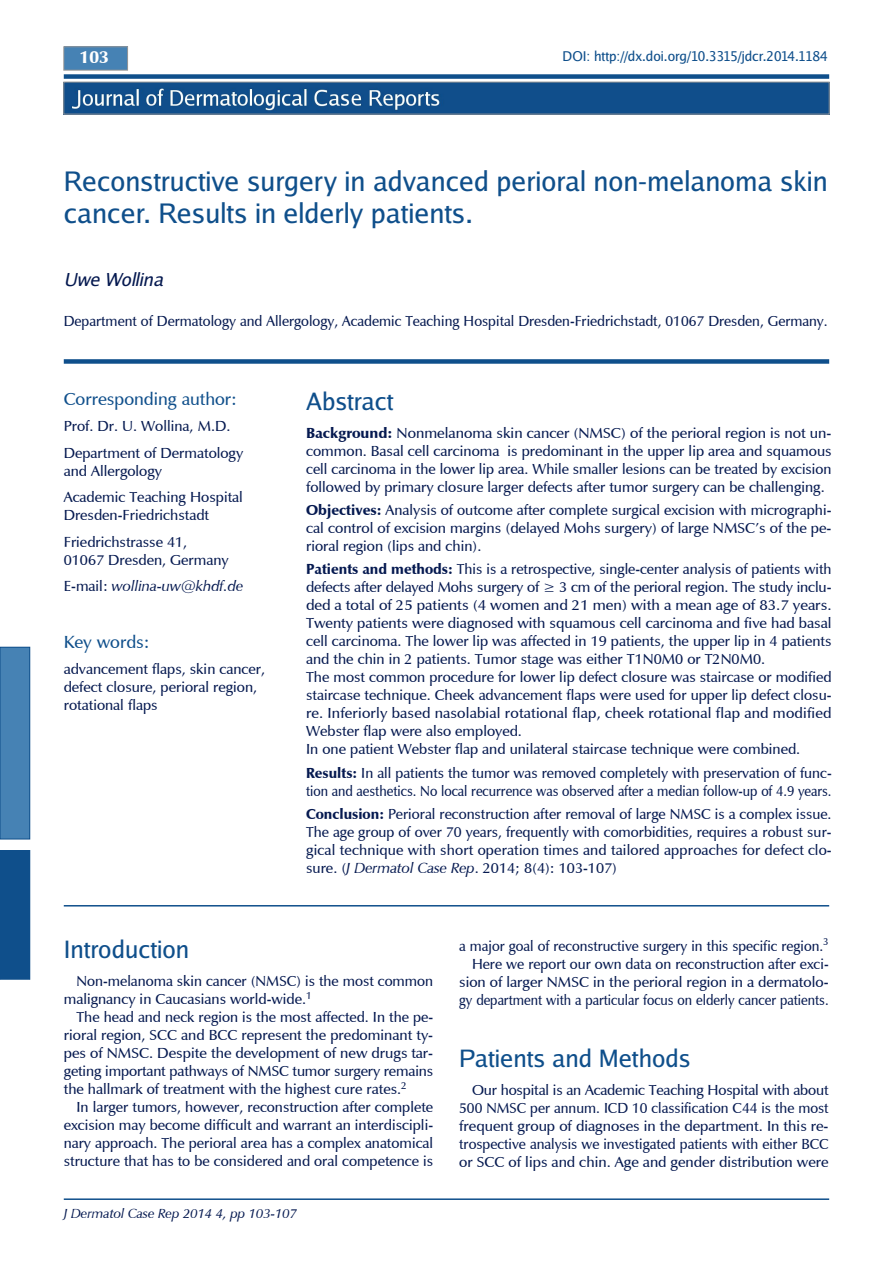
<style>
.page{position:relative;width:893px;height:1263px;background:#fff}
.page>*{position:absolute;margin:0;border:0;box-sizing:border-box;transform-origin:0 0}
.t1{font:27px/32.4px "Luxi Sans";color:#0f4f8b}
.t2{font:24px "Luxi Sans";color:#0f4f8b}
.t3{font:18px "Mg Open Cosmetica";color:#0f4f8b}
.t4{font:italic 18px "Luxi Sans";color:#051950}
.t5{font:700 18px "Mg Open Cosmetica";color:#fff}
.t6{font:15px/18px "Mg Open Cosmetica";color:#051950}
.t7{font:15px/18px "Mg Open Cosmetica";color:#051950;text-align:right;scale:.95 1}
.t8{font:15px "Mg Open Cosmetica";color:#051950;scale:.96 1}
.t9{font:13.5px "Luxi Sans";color:#0f4f8b}
.t10{font:italic 13.5px "Mg Open Cosmetica";color:#051950}
.s1{font-style:italic}
.s2{font-weight:700}
</style>
<div class="page">
<img style="left:66px;top:84px;width:761px;height:28px">
<div style="left:64px;top:82px;width:765px;height:32px;border:1px solid #969696"></div>
<hr style="left:64px;top:1198px;width:765px;height:2px;background:#0f4f8b">
<div style="left:0;top:850px;width:30px;height:129px;background:#0f4f8b"></div>
<div style="left:0;top:647px;width:30px;height:192px;background:#4682b4"></div>
<div style="left:0;top:647px;width:30px;height:192px;border:1px solid #0f4f8b"></div>
<div style="left:64px;top:359px;width:765px;height:5px;background:#0f4f8b"></div>
<hr style="left:64px;top:905px;width:765px;height:1px;background:#0f4f8b">
<div style="left:64px;top:74px;width:765px;height:5px;background:#0f4f8b"></div>
<div style="left:64px;top:47px;width:64px;height:23px;background:#4682b4"></div>
<div style="left:64px;top:47px;width:64px;height:23px;border:1px solid #969696"></div>
<p class="t5" style="left:80px;top:46px;width:31px">103</p>
<p class="t9" style="left:563px;top:52px;width:267px">DOI: http://dx.doi.org/10.3315/jdcr.2014.1184</p>
<h1 class="t1" style="left:64px;top:168px;width:765px">Reconstructive surgery in advanced perioral non-melanoma skin cancer. Results in elderly patients.</h1>
<p class="t4" style="left:64px;top:273px;width:101px">Uwe Wollina</p>
<p class="t8" style="left:64px;top:312px;width:797px">Department of Dermatology and Allergology, Academic Teaching Hospital Dresden-Friedrichstadt, 01067 Dresden, Germany.</p>
<p class="t3" style="left:64px;top:388px;width:175px">Corresponding author:</p>
<p class="t6" style="left:64px;top:413px;width:181px;line-height:26.5px">Prof. Dr. U. Wollina, M.D.<br>Department of Dermatology</p>
<p class="t6" style="left:64px;top:457px;width:181px;line-height:26.5px">and Allergology<br>Academic Teaching Hospital</p>
<p class="t6" style="left:64px;top:502px;width:147px;line-height:26.5px">Dresden-Friedrichstadt<br>Friedrichstrasse 41,</p>
<p class="t6" style="left:64px;top:546px;width:181px;line-height:26.5px">01067 Dresden, Germany<br>E-mail: <span class="s1">wollina-uw@khdf.de</span></p>
<p class="t3" style="left:64px;top:631px;width:87px">Key words:</p>
<p class="t6" style="left:64px;top:660px;width:203px">advancement flaps, skin cancer, defect closure, perioral region, rotational flaps</p>
<h2 class="t2" style="left:306px;top:392px;width:89px">Abstract</h2>
<p class="t6" style="left:306px;top:424px;width:527px;text-align:justify"><span class="s2">Background:</span> Nonmelanoma skin cancer (NMSC) of the perioral region is not un&shy;common. Basal cell carcinoma is predominant in the upper lip area and squamous cell carcinoma in the lower lip area. While smaller lesions can be treated by excision followed by primary closure larger defects after tumor surgery can be challenging.</p>
<p class="t6" style="left:306px;top:501px;width:527px;text-align:justify"><span class="s2">Objectives:</span> Analysis of outcome after complete surgical excision with micrographi&shy;cal control of excision margins (delayed Mohs surgery) of large NMSC’s of the pe&shy;rioral region (lips and chin).</p>
<p class="t6" style="left:306px;top:560px;width:527px"><span class="s2">Patients and methods:</span> This is a retrospective, single-center analysis of patients with defects after delayed Mohs surgery of ≥ 3 cm of the perioral region. The study inclu&shy;ded a total of 25 patients (4 women and 21 men) with a mean age of 83.7 years.<br>Twenty patients were diagnosed with squamous cell carcinoma and five had basal cell carcinoma. The lower lip was affected in 19 patients, the upper lip in 4 patients and the chin in 2 patients. Tumor stage was either T1N0M0 or T2N0M0.<br>The most common procedure for lower lip defect closure was staircase or modified staircase technique. Cheek advancement flaps were used for upper lip defect closu&shy;re. Inferiorly based nasolabial rotational flap, cheek rotational flap and modified Webster flap were also employed.<br>In one patient Webster flap and unilateral staircase technique were combined.</p>
<p class="t6" style="left:306px;top:764px;width:527px"><span class="s2">Results:</span> In all patients the tumor was removed completely with preservation of func&shy;tion and aesthetics. No local recurrence was observed after a median follow-up of 4.9 years.</p>
<p class="t6" style="left:306px;top:805px;width:527px;text-align:justify"><span class="s2">Conclusion:</span> Perioral reconstruction after removal of large NMSC is a complex issue.<br>The age group of over 70 years, frequently with comorbidities, requires a robust sur&shy;gical technique with short operation times and tailored approaches for defect clo&shy;sure. (<span class="s1">J Dermatol Case Rep</span>. 2014; 8(4): 103-107)</p>
<h2 class="t2" style="left:64px;top:941px;width:127px">Introduction</h2>
<p class="t6" style="left:64px;top:972px;width:371px;text-indent:13px">Non-melanoma skin cancer (NMSC) is the most common malignancy in Caucasians world-wide.<sup>1</sup></p>
<p class="t6" style="left:64px;top:1008px;width:371px;text-align:justify;text-indent:13px">The head and neck region is the most affected. In the pe&shy;rioral region, SCC and BCC represent the predominant ty&shy;pes of NMSC. Despite the development of new drugs tar&shy;geting important pathways of NMSC tumor surgery remains the hallmark of treatment with the highest cure rates.<sup>2</sup></p>
<p class="t6" style="left:64px;top:1098px;width:371px;text-align:justify;text-indent:13px">In larger tumors, however, reconstruction after complete excision may become difficult and warrant an interdiscipli&shy;nary approach. The perioral area has a complex anatomical structure that has to be considered and oral competence is</p>
<p class="t10" style="left:64px;top:1205px;width:235px">J Dermatol Case Rep 2014 4, pp 103-107</p>
<p class="t7" style="left:459px;top:937px;width:390px">a major goal of reconstructive surgery in this specific region.<sup>3<br></sup>Here we report our own data on reconstruction after exci&shy;sion of larger NMSC in the perioral region in a dermatolo&shy;gy department with a particular focus on elderly cancer patients.</p>
<h2 class="t2" style="left:459px;top:1050px;width:233px">Patients and Methods</h2>
<p class="t6" style="left:459px;top:1081px;width:371px;text-align:justify;text-indent:13px">Our hospital is an Academic Teaching Hospital with about 500 NMSC per annum. ICD 10 classification C44 is the most frequent group of diagnoses in the department. In this re&shy;trospective analysis we investigated patients with either BCC or SCC of lips and chin. Age and gender distribution were</p>
</div>
